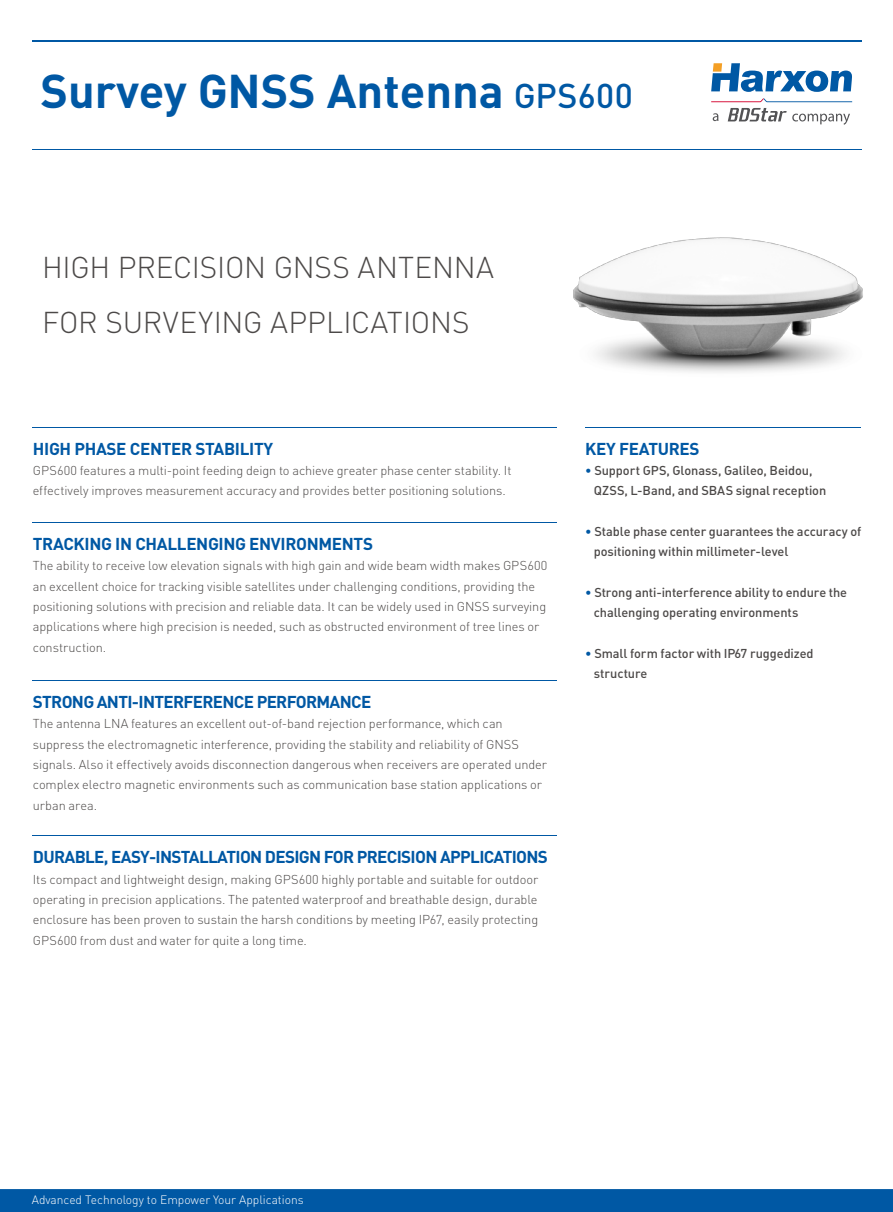
<style>
.page{position:relative;width:893px;height:1212px;background:#fff}
.page>*{position:absolute;margin:0;border:0;box-sizing:border-box;transform-origin:0 0}
.t1{font:700 46.8px "DIN Pro";color:#0058a4}
.t2{font:300 29.7px/54.9px "DIN Pro";letter-spacing:-.005em;color:#4c4948}
.t3{font:700 16.95px "DIN Pro";letter-spacing:-.04em;color:#0058a4}
.t4{font:700 16.95px "DIN Pro";letter-spacing:-.02em;color:#0058a4}
.t5{font:300 12.75px/20.2px "DIN Pro";letter-spacing:-.005em;color:#4c4948}
.t6{font:12.75px/20.2px "DIN Medium Alternate";letter-spacing:-.005em;color:#4c4948}
.t7{font:300 12px "DIN Pro";color:#fff}
.s1{font-weight:500;font-size:34.05px}
.s2{color:#0058a4}
.s3{font-family:"DIN";font-weight:500}
</style>
<div class="page">
<div style="left:0;top:1189px;width:893px;height:23px;background:#0058a4"></div>
<hr style="left:32px;top:150px;width:829px;height:1px;background:#0058a4">
<hr style="left:32px;top:40px;width:829px;height:2px;background:#0058a4">
<img style="left:573px;top:237px;width:290px;height:136px">
<hr style="left:32px;top:427px;width:525px;height:1px;background:#0058a4">
<hr style="left:585px;top:427px;width:276px;height:1px;background:#0058a4">
<hr style="left:32px;top:522px;width:525px;height:1px;background:#0058a4">
<hr style="left:32px;top:680px;width:525px;height:1px;background:#0058a4">
<hr style="left:32px;top:835px;width:525px;height:1px;background:#0058a4">
<svg style="left:711px;top:63px;width:141px;height:39px"></svg>
<svg style="left:713px;top:108px;width:137px;height:17px"></svg>
<h1 class="t1" style="left:40px;top:60px;width:594px">Survey GNSS Antenna <span class="s1">GPS600</span></h1>
<h2 class="t2" style="left:42px;top:239px;width:453px">HIGH PRECISION GNSS ANTENNA<br>FOR SURVEYING APPLICATIONS</h2>
<h3 class="t4" style="left:33px;top:437px;width:242px">HIGH PHASE CENTER STABILITY</h3>
<p class="t5" style="left:33px;top:460px;width:480px">GPS600 features a multi-point feeding deign to achieve greater phase center stability. It effectively improves measurement accuracy and provides better positioning solutions.</p>
<h3 class="t4" style="left:33px;top:532px;width:342px">TRACKING IN CHALLENGING ENVIRONMENTS</h3>
<p class="t5" style="left:33px;top:555px;width:516px">The ability to receive low elevation signals with high gain and wide beam width makes GPS600 an excellent choice for tracking visible satellites under challenging conditions, providing the positioning solutions with precision and reliable data. It can be widely used in GNSS surveying applications where high precision is needed, such as obstructed environment of tree lines or construction.</p>
<h3 class="t3" style="left:33px;top:690px;width:340px">STRONG ANTI-INTERFERENCE PERFORMANCE</h3>
<p class="t5" style="left:33px;top:713px;width:516px">The antenna LNA features an excellent out-of-band rejection performance, which can suppress the electromagnetic interference, providing the stability and reliability of GNSS signals. Also it effectively avoids disconnection dangerous when receivers are operated under complex electro magnetic environments such as communication base station applications or urban area.</p>
<h3 class="t3" style="left:33px;top:846px;width:517px">DURABLE, EASY-INSTALLATION DESIGN FOR PRECISION APPLICATIONS</h3>
<p class="t5" style="left:33px;top:868px;width:507px;text-align:justify">Its compact and lightweight design, making GPS600 highly portable and suitable for outdoor operating in precision applications. The patented waterproof and breathable design, durable enclosure has been proven to sustain the harsh conditions by meeting IP67, easily protecting GPS600 from dust and water for quite a long time.</p>
<h3 class="t4" style="left:585px;top:437px;width:116px">KEY FEATURES</h3>
<p class="t6" style="left:594px;top:460px;width:234px;text-indent:-8px"><span class="s2">•</span> Support GPS, Glonass, Galileo, Beidou,<br>QZSS, L-Band, and SBAS signal reception</p>
<p class="t6" style="left:594px;top:521px;width:269px;text-indent:-9px"><span class="s2">•</span> Stable phase center guarantees the accuracy of positioning within millimeter-level</p>
<p class="t6" style="left:594px;top:582px;width:255px;text-indent:-9px"><span class="s2">•</span> Strong anti-interference ability to endure the challenging operating environments</p>
<p class="t6" style="left:594px;top:643px;width:221px;text-indent:-8px"><span class="s2">•</span> Small form factor with IP<span class="s3">67</span> ruggedized structure</p>
<p class="t7" style="left:32px;top:1191px;width:273px">Advanced Technology to Empower Your Applications</p>
</div>
